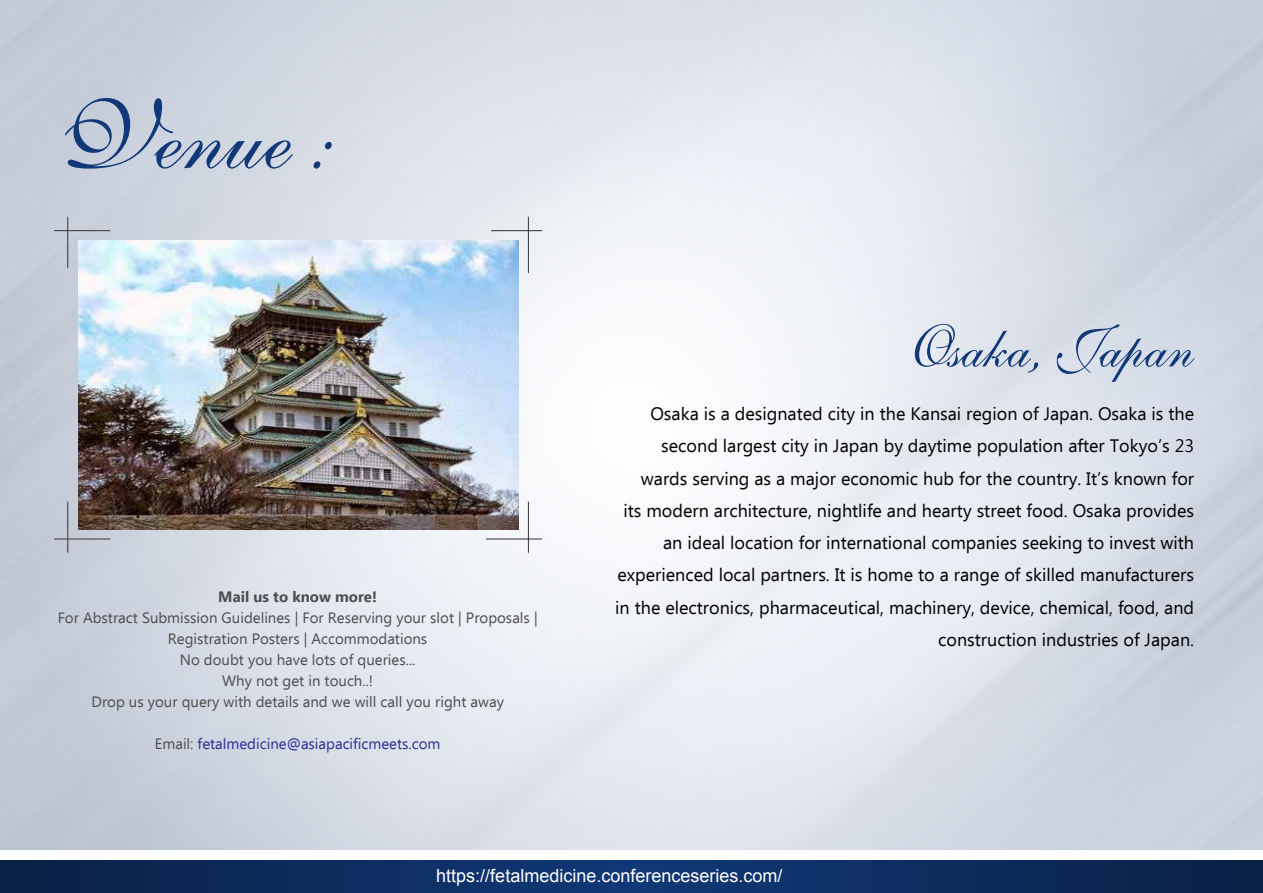
<style>
.page{position:relative;width:1263px;height:893px;background:#fff}
.page>*{position:absolute;margin:0;border:0;box-sizing:border-box;transform-origin:0 0}
.t1{font:98.1px "English 111 Presto BT";color:#113977}
.t2{font:58.8px "English 111 Presto BT";color:#113977}
.t3{font:18px/32.2px "Ebrima";color:#000;text-align:right}
.t4{font:18px "Arial";color:#fff}
.t5{font:15px/21px "Ebrima";color:#4d4d4f;text-align:center}
.t6{font:15px "Ebrima";color:#2e3092}
.t7{font:700 15px "Ebrima";color:#4d4d4f}
.s1{color:#4d4d4f}
</style>
<div class="page">
<img style="left:0;top:0;width:1263px;height:850px">
<svg style="left:0;top:860px;width:1263px;height:33px;background:#0c2c5d"></svg>
<img style="left:78px;top:240px;width:440px;height:289px">
<hr style="left:486px;top:538px;width:56px;height:2px;background:#414042">
<hr style="left:528px;top:502px;width:1px;height:51px;background:#414042">
<hr style="left:54px;top:538px;width:56px;height:2px;background:#414042">
<hr style="left:67px;top:502px;width:1px;height:51px;background:#414042">
<hr style="left:54px;top:230px;width:56px;height:1px;background:#414042">
<hr style="left:67px;top:217px;width:1px;height:51px;background:#414042">
<hr style="left:528px;top:217px;width:1px;height:56px;background:#414042">
<hr style="left:491px;top:230px;width:51px;height:1px;background:#414042">
<h1 class="t1" style="left:54px;top:75px;width:282px">Venue :</h1>
<p class="t7" style="left:218px;top:586px;width:160px">Mail us to know more!</p>
<p class="t5" style="left:58px;top:608px;width:481px">For Abstract Submission Guidelines | For Reserving your slot | Proposals | Registration Posters | Accommodations<br>No doubt you have lots of queries...<br>Why not get in touch..!<br>Drop us your query with details and we will call you right away</p>
<p class="t6" style="left:155px;top:733px;width:287px"><span class="s1">Email:</span> fetalmedicine@asiapacificmeets.com</p>
<h2 class="t2" style="left:913px;top:311px;width:283px">Osaka, Japan</h2>
<p class="t3" style="left:615px;top:399px;width:580px">Osaka is a designated city in the Kansai region of Japan. Osaka is the second largest city in Japan by daytime population after Tokyo’s 23 wards serving as a major economic hub for the country. It’s known for<br>its modern architecture, nightlife and hearty street food. Osaka provides an ideal location for international companies seeking to invest with experienced local partners. It is home to a range of skilled manufacturers in the electronics, pharmaceutical, machinery, device, chemical, food, and construction industries of Japan.</p>
<p class="t4" style="left:436px;top:864px;width:348px">https://fetalmedicine.conferenceseries.com/</p>
</div>
